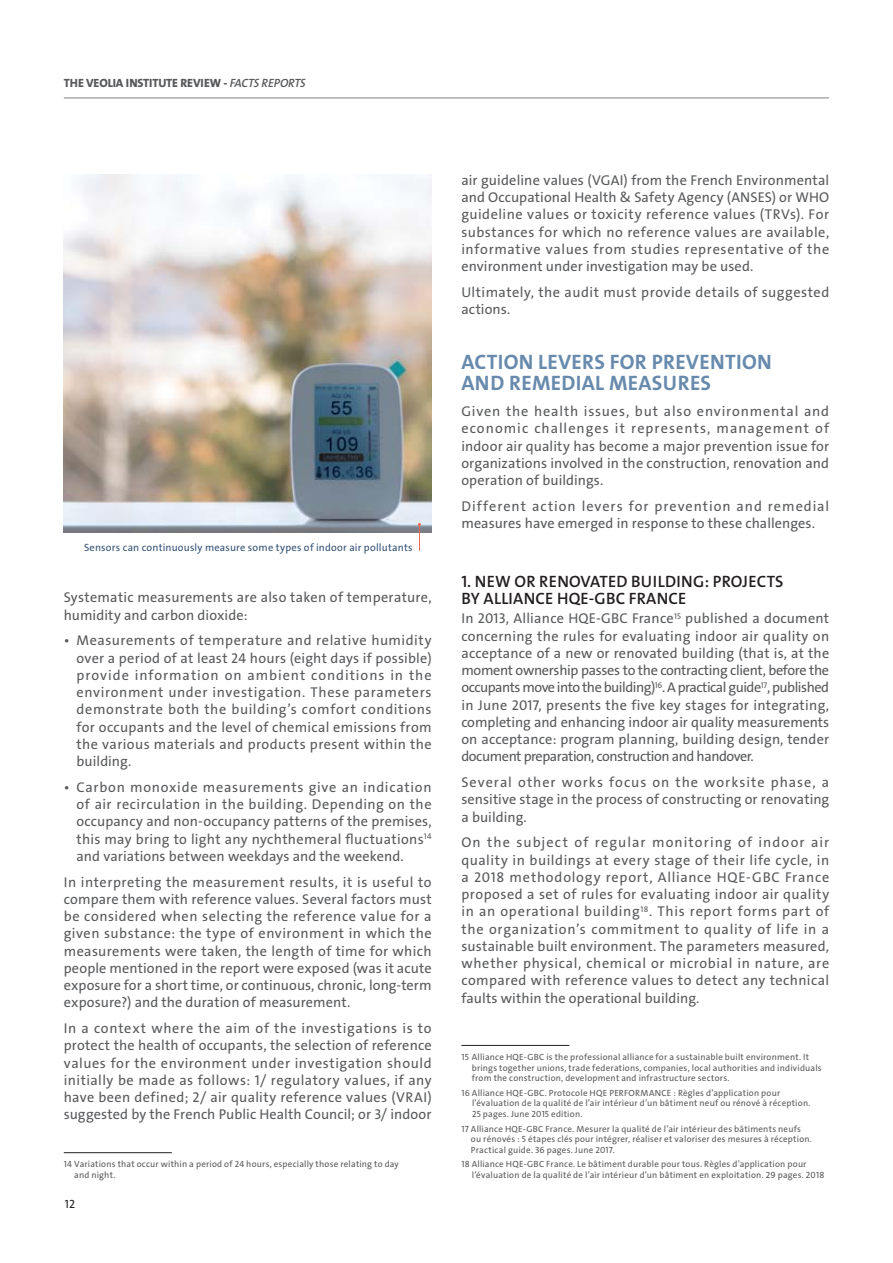
<style>
.page{position:relative;width:893px;height:1263px;background:#fff}
.page>*{position:absolute;margin:0;border:0;box-sizing:border-box;transform-origin:0 0}
.t1{font:21px/21px "The Sans Veolia W7 Bld";letter-spacing:.015em;color:#688aad}
.t2{font:16.5px/16.5px "The Sans Veolia W6 Se Bld";letter-spacing:.015em;color:#231f20}
.t3{font:14.25px/17.2px "The Sans Veolia W5 Pla";letter-spacing:.01em;color:#58595b;text-align:justify}
.t4{font:14.25px/17.2px "The Sans Veolia W5 Pla";letter-spacing:.04em;color:#58595b}
.t5{font:14.25px/17.2px "The Sans Veolia W5 Pla";letter-spacing:.035em;color:#58595b}
.t6{font:12px "The Sans Veolia W8 Ex Bld";letter-spacing:-.005em;color:#58595b}
.t7{font:12px "The Sans Veolia W5 Pla";color:#231f20}
.t8{font:10.5px "The Sans Veolia W5 Pla";letter-spacing:.02em;color:#345275}
.t9{font:9px/10.5px "The Sans Veolia W5 Pla";letter-spacing:.025em;color:#58595b}
.s1{font-family:"The Sans Veolia W6 Se Bld It"}
</style>
<div class="page">
<hr style="left:64px;top:1152px;width:108px;height:1px;background:#231f20">
<hr style="left:461px;top:1045px;width:108px;height:1px;background:#231f20">
<img style="left:64px;top:174px;width:368px;height:358px">
<svg style="left:418px;top:523px;width:3px;height:28px"></svg>
<hr style="left:64px;top:98px;width:765px;height:1px;background:#808285">
<p class="t6" style="left:64px;top:77px;width:243px">THE VEOLIA INSTITUTE REVIEW - <span class="s1">FACTS REPORTS</span></p>
<p class="t8" style="left:84px;top:542px;width:330px">Sensors can continuously measure some types of indoor air pollutants</p>
<p class="t3" style="left:64px;top:589px;width:369px">Systematic measurements are also taken of temperature, humidity and carbon dioxide:</p>
<p class="t3" style="left:77px;top:632px;width:357px;text-indent:-13px">• Measurements of temperature and relative humidity over a period of at least 24 hours (eight days if possible) provide information on ambient conditions in the environment under investigation. These parameters demonstrate both the building’s comfort conditions for occupants and the level of chemical emissions from the various materials and products present within the building.</p>
<p class="t3" style="left:77px;top:779px;width:357px;text-indent:-13px">• Carbon monoxide measurements give an indication of air recirculation in the building. Depending on the occupancy and non-occupancy patterns of the premises, this may bring to light any nychthemeral fluctuations<sup>14 </sup>and variations between weekdays and the weekend.</p>
<p class="t3" style="left:64px;top:874px;width:369px">In interpreting the measurement results, it is useful to compare them with reference values. Several factors must be considered when selecting the reference value for a given substance: the type of environment in which the measurements were taken, the length of time for which people mentioned in the report were exposed (was it acute exposure for a short time, or continuous, chronic, long-term exposure?) and the duration of measurement.</p>
<p class="t3" style="left:64px;top:1020px;width:369px">In a context where the aim of the investigations is to protect the health of occupants, the selection of reference values for the environment under investigation should initially be made as follows: 1/ regulatory values, if any have been defined; 2/ air quality reference values (VRAI) suggested by the French Public Health Council; or 3/ indoor</p>
<p class="t9" style="left:74px;top:1159px;width:326px;text-indent:-10px">14 Variations that occur within a period of 24 hours, especially those relating to day and night.</p>
<p class="t7" style="left:65px;top:1198px;width:12px">12</p>
<p class="t3" style="left:461px;top:172px;width:369px">air guideline values (VGAI) from the French Environmental and Occupational Health &amp; Safety Agency (ANSES) or WHO guideline values or toxicity reference values (TRVs). For substances for which no reference values are available, informative values from studies representative of the environment under investigation may be used.</p>
<p class="t5" style="left:461px;top:284px;width:369px">Ultimately, the audit must provide details of suggested actions.</p>
<h1 class="t1" style="left:461px;top:353px;width:312px">ACTION LEVERS FOR PREVENTION<br>AND REMEDIAL MEASURES</h1>
<p class="t3" style="left:461px;top:403px;width:369px">Given the health issues, but also environmental and economic challenges it represents, management of indoor air quality has become a major prevention issue for organizations involved in the construction, renovation and operation of buildings.</p>
<p class="t4" style="left:461px;top:498px;width:369px">Different action levers for prevention and remedial measures have emerged in response to these challenges.</p>
<p class="t2" style="left:461px;top:574px;width:323px">1. NEW OR RENOVATED BUILDING: PROJECTS<br>BY ALLIANCE HQE-GBC FRANCE</p>
<p class="t3" style="left:461px;top:610px;width:369px">In 2013, Alliance HQE-GBC France<sup>15</sup> published a document concerning the rules for evaluating indoor air quality on acceptance of a new or renovated building (that is, at the moment ownership passes to the contracting client, before the occupants move into the building)<sup>16</sup>. A practical guide<sup>17</sup>, published in June 2017, presents the five key stages for integrating, completing and enhancing indoor air quality measurements on acceptance: program planning, building design, tender document preparation, construction and handover.</p>
<p class="t3" style="left:461px;top:774px;width:369px">Several other works focus on the worksite phase, a sensitive stage in the process of constructing or renovating a building.</p>
<p class="t3" style="left:461px;top:834px;width:369px">On the subject of regular monitoring of indoor air quality in buildings at every stage of their life cycle, in a 2018 methodology report, Alliance HQE-GBC France proposed a set of rules for evaluating indoor air quality in an operational building<sup>18</sup>. This report forms part of the organization’s commitment to quality of life in a sustainable built environment. The parameters measured, whether physical, chemical or microbial in nature, are compared with reference values to detect any technical faults within the operational building.</p>
<p class="t9" style="left:472px;top:1052px;width:351px;text-indent:-10px">15 Alliance HQE-GBC is the professional alliance for a sustainable built environment. It brings together unions, trade federations, companies, local authorities and individuals from the construction, development and infrastructure sectors.</p>
<p class="t9" style="left:472px;top:1088px;width:340px;text-indent:-11px">16 Alliance HQE-GBC. Protocole HQE PERFORMANCE : Règles d’application pour l’évaluation de la qualité de l’air intérieur d’un bâtiment neuf ou rénové à réception.<br>25 pages. June 2015 edition.</p>
<p class="t9" style="left:471px;top:1124px;width:342px;text-indent:-10px">17 Alliance HQE-GBC France. Mesurer la qualité de l’air intérieur des bâtiments neufs ou rénovés : 5 étapes clés pour intégrer, réaliser et valoriser des mesures à réception.<br>Practical guide. 36 pages. June 2017.</p>
<p class="t9" style="left:472px;top:1159px;width:354px;text-indent:-10px">18 Alliance HQE-GBC France. Le bâtiment durable pour tous. Règles d’application pour l’évaluation de la qualité de l’air intérieur d’un bâtiment en exploitation. 29 pages. 2018</p>
</div>
